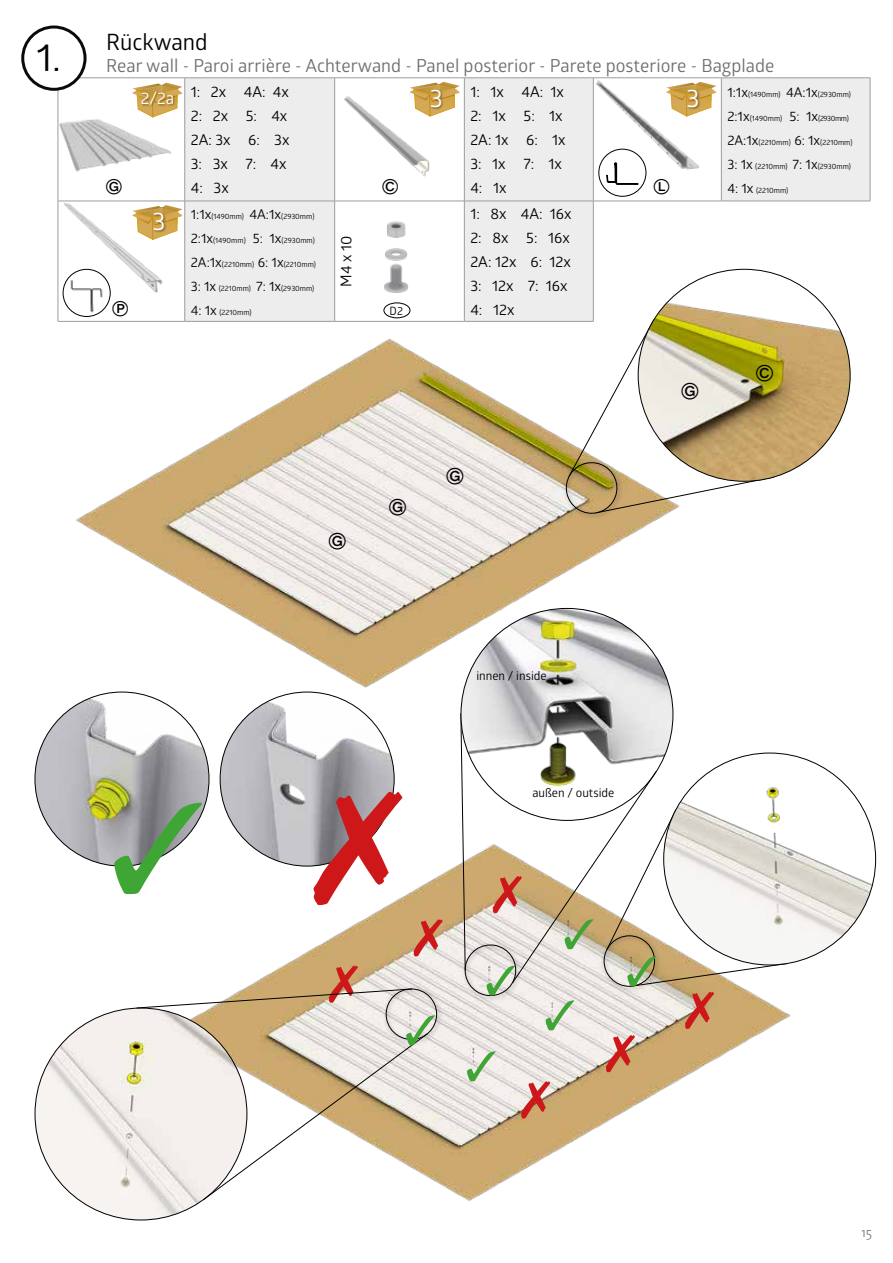
<style>
.page{position:relative;width:893px;height:1263px;background:#fff}
.page>*{position:absolute;margin:0;border:0;box-sizing:border-box;transform-origin:0 0}
.t1{font:39px "Glober";color:#000}
.t2{font:25.05px "Glober";color:#fff}
.t3{font:22.5px "Glober";color:#000}
.t4{font:19.5px "Bundesbahn Pi 3";color:#000}
.t5{font:18px "Glober";color:#706f6f}
.t6{font:18px "Bundesbahn Pi 3";color:#000}
.t7{font:16.5px "Glober";color:#fff}
.t8{font:15px/24px "Glober";color:#000}
.t9{font:300 13.5px "The Sans";color:#706f6f}
.t10{font:12px "Glober";color:#000}
.t11{font:11.4px "Glober";color:#000}
.t12{font:7.5px "Glober";color:#000}
.t13{font:7.5px "Glober";letter-spacing:-.025em;color:#000}
.s1{font-size:13.5px}
</style>
<div class="page">
<img style="left:165px;top:786px;width:630px;height:432px">
<svg style="left:413px;top:919px;width:30px;height:37px"></svg>
<img style="left:68px;top:320px;width:606px;height:393px">
<svg style="left:185px;top:79px;width:685px;height:242px;fill:#ededed"></svg>
<hr style="left:58px;top:78px;width:127px;height:1px;background:#9d9d9c">
<hr style="left:58px;top:78px;width:1px;height:123px;background:#9d9d9c">
<hr style="left:185px;top:78px;width:150px;height:1px;background:#9d9d9c">
<hr style="left:184px;top:78px;width:1px;height:123px;background:#9d9d9c">
<hr style="left:464px;top:78px;width:1px;height:123px;background:#9d9d9c">
<hr style="left:593px;top:78px;width:1px;height:123px;background:#9d9d9c">
<hr style="left:721px;top:78px;width:1px;height:123px;background:#9d9d9c">
<hr style="left:58px;top:201px;width:127px;height:1px;background:#9d9d9c">
<hr style="left:58px;top:201px;width:1px;height:120px;background:#9d9d9c">
<hr style="left:58px;top:321px;width:127px;height:1px;background:#9d9d9c">
<hr style="left:185px;top:201px;width:150px;height:1px;background:#9d9d9c">
<hr style="left:184px;top:201px;width:1px;height:120px;background:#9d9d9c">
<hr style="left:185px;top:321px;width:150px;height:1px;background:#9d9d9c">
<hr style="left:335px;top:78px;width:129px;height:1px;background:#9d9d9c">
<hr style="left:334px;top:78px;width:1px;height:123px;background:#9d9d9c">
<hr style="left:464px;top:78px;width:129px;height:1px;background:#9d9d9c">
<hr style="left:593px;top:78px;width:128px;height:1px;background:#9d9d9c">
<hr style="left:721px;top:78px;width:149px;height:1px;background:#9d9d9c">
<hr style="left:870px;top:78px;width:1px;height:123px;background:#9d9d9c">
<hr style="left:593px;top:201px;width:128px;height:1px;background:#9d9d9c">
<hr style="left:721px;top:201px;width:149px;height:1px;background:#9d9d9c">
<hr style="left:335px;top:201px;width:129px;height:1px;background:#9d9d9c">
<hr style="left:334px;top:201px;width:1px;height:120px;background:#9d9d9c">
<hr style="left:464px;top:201px;width:129px;height:1px;background:#9d9d9c">
<hr style="left:464px;top:201px;width:1px;height:120px;background:#9d9d9c">
<hr style="left:593px;top:201px;width:1px;height:120px;background:#9d9d9c">
<hr style="left:335px;top:321px;width:129px;height:1px;background:#9d9d9c">
<hr style="left:464px;top:321px;width:129px;height:1px;background:#9d9d9c">
<img style="left:331px;top:77px;width:127px;height:121px">
<img style="left:57px;top:200px;width:125px;height:120px">
<img style="left:47px;top:73px;width:134px;height:111px">
<div style="left:23px;top:27px;width:62px;height:62px;background:#fff;border-radius:50%"></div>
<div style="left:21px;top:26px;width:66px;height:65px;border:3px solid #0a0a0a;border-radius:50%"></div>
<div style="left:563px;top:460px;width:60px;height:60px;background:#cda86e"></div>
<svg style="left:562px;top:319px;width:212px;height:198px"></svg>
<div style="left:383px;top:986px;width:60px;height:59px;background:#000;opacity:.75"></div>
<div style="left:386px;top:989px;width:51px;height:51px;border:1px solid #000;border-radius:50%"></div>
<img style="left:35px;top:1008px;width:212px;height:212px;border-radius:106px">
<img style="left:664px;top:753px;width:212px;height:212px;border-radius:106px">
<img style="left:638px;top:269px;width:212px;height:212px;border-radius:106px">
<svg style="left:132px;top:83px;width:51px;height:34px"></svg>
<svg style="left:409px;top:82px;width:51px;height:35px"></svg>
<div style="left:431px;top:89px;width:13px;height:21px;background:#000;opacity:.4"></div>
<svg style="left:132px;top:205px;width:51px;height:35px"></svg>
<div style="left:153px;top:212px;width:14px;height:21px;background:#000;opacity:.4"></div>
<img style="left:332px;top:201px;width:127px;height:105px">
<div style="left:384px;top:302px;width:26px;height:16px;border:1px solid #000;border-radius:50%"></div>
<img style="left:595px;top:77px;width:127px;height:121px">
<svg style="left:35px;top:692px;width:174px;height:202px"></svg>
<svg style="left:220px;top:692px;width:182px;height:213px"></svg>
<svg style="left:136px;top:965px;width:276px;height:43px"></svg>
<img style="left:461px;top:609px;width:212px;height:104px">
<svg style="left:203px;top:1015px;width:232px;height:185px"></svg>
<svg style="left:460px;top:713px;width:328px;height:405px"></svg>
<div style="left:599px;top:149px;width:47px;height:47px;background:#fff;border-radius:50%"></div>
<div style="left:598px;top:149px;width:48px;height:48px;border:1px solid #000;border-radius:50%"></div>
<svg style="left:606px;top:162px;width:33px;height:23px"></svg>
<svg style="left:63px;top:269px;width:47px;height:47px"></svg>
<img style="left:63px;top:278px;width:47px;height:38px">
<div style="left:63px;top:269px;width:48px;height:48px;border:1px solid #000;border-radius:50%"></div>
<div style="left:141px;top:91px;width:35px;height:16px;background:#000;opacity:.4"></div>
<h1 class="t1" style="left:36px;top:30px;width:26px">1.</h1>
<h3 class="t3" style="left:106px;top:27px;width:103px">Rückwand</h3>
<h3 class="t5" style="left:106px;top:53px;width:669px">Rear wall - Paroi arrière - Achterwand - Panel posterior - Parete posteriore - Bagplade</h3>
<h3 class="t7" style="left:141px;top:86px;width:35px">2/2a</h3>
<h3 class="t8" style="left:191px;top:79px;width:100px">1: 2x 4A: 4x<br>2: 2x 5: 4x<br>2A: 3x 6: 3x<br>3: 3x 7: 4x<br>4: 3x</h3>
<h3 class="t8" style="left:470px;top:79px;width:97px">1: 1x 4A: 1x<br>2: 1x 5: 1x<br>2A: 1x 6: 1x<br>3: 1x 7: 1x<br>4: 1x</h3>
<p class="t12" style="left:727px;top:89px;width:125px"><span class="s1">1:1x</span>(1490mm) <span class="s1">4A:1x</span>(2930mm)</p>
<h2 class="t2" style="left:430px;top:80px;width:15px">3</h2>
<h2 class="t2" style="left:686px;top:80px;width:15px">3</h2>
<p class="t13" style="left:727px;top:113px;width:123px"><span class="s1">2:1x</span>(1490mm) <span class="s1">5: 1x</span>(2930mm)</p>
<p class="t12" style="left:727px;top:137px;width:127px"><span class="s1">2A:1x</span>(2210mm) <span class="s1">6: 1x</span>(2210mm)</p>
<p class="t12" style="left:727px;top:161px;width:125px"><span class="s1">3: 1x</span> (2210mm) <span class="s1">7: 1x</span>(2930mm)</p>
<p class="t12" style="left:727px;top:185px;width:63px"><span class="s1">4: 1x</span> (2210mm)</p>
<h3 class="t6" style="left:653px;top:179px;width:18px">L</h3>
<h3 class="t6" style="left:105px;top:179px;width:18px">G</h3>
<h3 class="t6" style="left:382px;top:179px;width:18px">C</h3>
<h3 class="t8" style="left:470px;top:201px;width:103px;text-align:justify">1: 8x 4A: 16x 2: 8x 5: 16x 2A: 12x 6: 12x 3: 12x 7: 16x</h3>
<p class="t12" style="left:191px;top:211px;width:125px"><span class="s1">1:1x</span>(1490mm) <span class="s1">4A:1x</span>(2930mm)</p>
<p class="t12" style="left:191px;top:235px;width:126px"><span class="s1">2:1x</span>(1490mm) <span class="s1">5: 1x</span>(2930mm)</p>
<p class="t12" style="left:191px;top:259px;width:127px"><span class="s1">2A:1x</span>(2210mm) <span class="s1">6: 1x</span>(2210mm)</p>
<p class="t12" style="left:191px;top:283px;width:125px"><span class="s1">3: 1x</span> (2210mm) <span class="s1">7: 1x</span>(2930mm)</p>
<p class="t12" style="left:191px;top:307px;width:63px"><span class="s1">4: 1x</span> (2210mm)</p>
<h2 class="t2" style="left:153px;top:203px;width:15px">3</h2>
<h3 class="t8" style="left:333px;top:287px;width:52px;rotate:-90deg">M4 x 10</h3>
<h3 class="t6" style="left:112px;top:300px;width:18px">P</h3>
<h3 class="t8" style="left:470px;top:297px;width:46px">4: 12x</h3>
<h3 class="t11" style="left:389px;top:303px;width:15px">D2</h3>
<h3 class="t4" style="left:328px;top:532px;width:20px">G</h3>
<h3 class="t4" style="left:388px;top:499px;width:20px">G</h3>
<h3 class="t4" style="left:446px;top:468px;width:20px">G</h3>
<h3 class="t4" style="left:681px;top:382px;width:20px">G</h3>
<h3 class="t4" style="left:756px;top:364px;width:20px">C</h3>
<h3 class="t10" style="left:476px;top:667px;width:72px">innen / inside</h3>
<h3 class="t10" style="left:532px;top:784px;width:83px">außen / outside</h3>
<h3 class="t9" style="left:861px;top:1221px;width:12px">15</h3>
</div>
